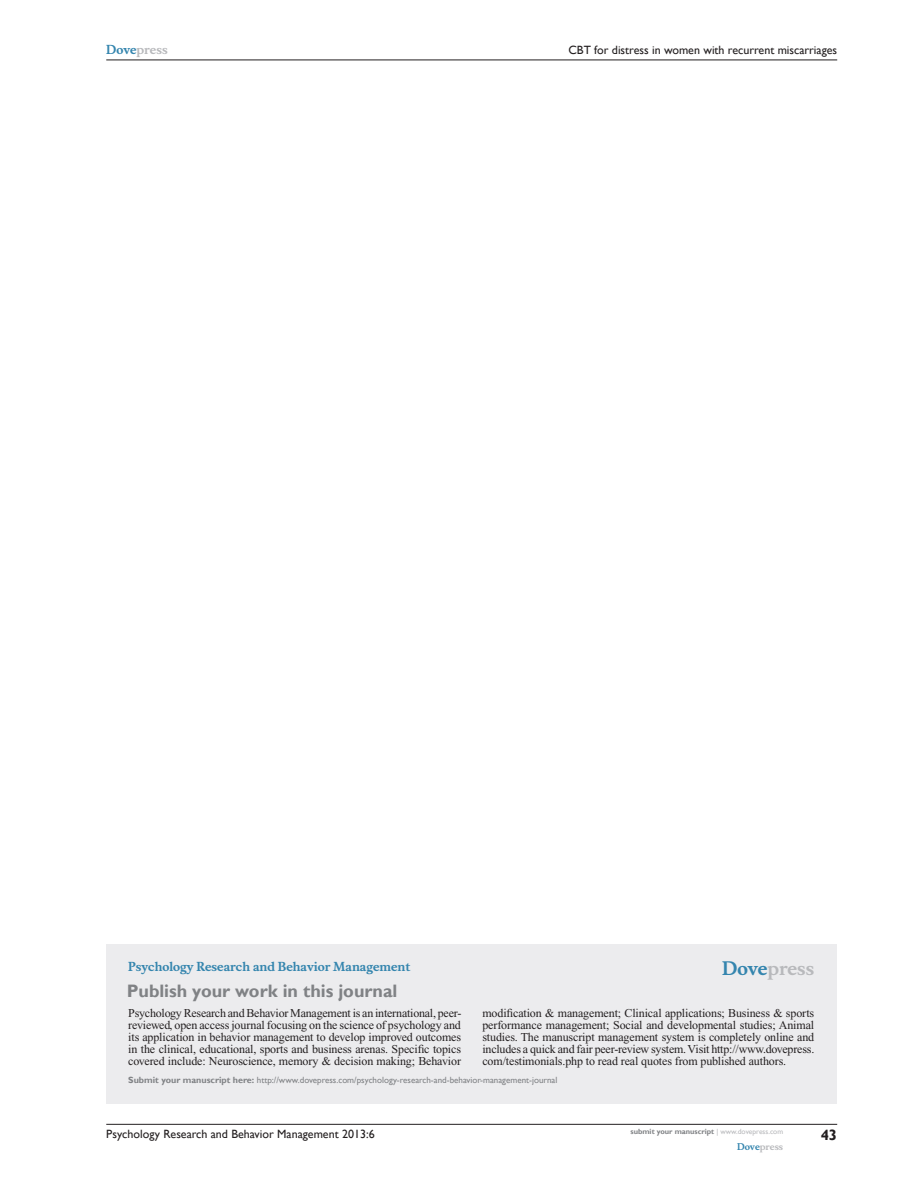
<style>
.page{position:relative;width:918px;height:1188px;background:#fff}
.page>*{position:absolute;margin:0;border:0;box-sizing:border-box;transform-origin:0 0}
.PromBx-H1{font:700 18px "Gill Sans";color:#808285}
.PromBx-Brand{font:700 18px "Musee";color:#b8b9bc}
.t1{font:700 15px "Gill Sans";color:#231f20}
.PromBx-Tx{font:12px/12px "Times New Roman";letter-spacing:-.01em;color:#231f20;text-align:justify}
.RunH-R{font:12px "Gill Sans";color:#231f20}
.PromBx-JrnlName{font:700 12px "Musee";color:#3485ae}
.t2{font:700 12px "Musee";color:#b8b9bc}
.PromBx-SubmitMssWebA{font:9px "Gill Sans";color:#808285}
.t3{font:700 9px "Musee";color:#b8b9bc}
.t4{font:700 7.5px "Gill Sans";color:#808285}
.s1{color:#3485ae}
.s2{font-weight:700}
.s3{font-weight:400;color:#b8b9bc}
</style>
<div class="page">
<div style="left:106px;top:944px;width:731px;height:159px;background:#ececee"></div>
<hr style="left:106px;top:1124px;width:731px;height:1px;background:#231f20">
<hr style="left:106px;top:60px;width:731px;height:1px;background:#231f20">
<p class="t2" style="left:106px;top:43px;width:63px"><span class="s1">Dove</span>press</p>
<p class="RunH-R" style="left:568px;top:43px;width:270px">CBT for distress in women with recurrent miscarriages</p>
<p class="PromBx-JrnlName" style="left:128px;top:959px;width:284px">Psychology Research and Behavior Management</p>
<p class="PromBx-H1" style="left:127px;top:980px;width:272px">Publish your work in this journal</p>
<p class="PromBx-Brand" style="left:722px;top:958px;width:94px"><span class="s1">Dove</span>press</p>
<p class="PromBx-Tx" style="left:128px;top:1007px;width:335px">Psychology Research and Behavior Management is an international, peer&shy;reviewed, open access journal focusing on the science of psychology and its application in behavior management to develop improved outcomes in the clinical, educational, sports and business arenas. Specific topics covered include: Neuroscience, memory &amp; decision making; Behavior</p>
<p class="PromBx-Tx" style="left:482px;top:1007px;width:333px">modification &amp; management; Clinical applications; Business &amp; sports performance management; Social and developmental studies; Animal studies. The manuscript management system is completely online and includes a quick and fair peer-review system. Visit http://www.dovepress. com/testimonials.php to read real quotes from published authors.</p>
<p class="PromBx-SubmitMssWebA" style="left:128px;top:1075px;width:431px"><span class="s2">Submit your manuscript here:</span> http://www.dovepress.com/psychology-research-and-behavior-management-journal</p>
<p class="RunH-R" style="left:106px;top:1127px;width:270px">Psychology Research and Behavior Management 2013:6</p>
<p class="t4" style="left:631px;top:1127px;width:154px">submit your manuscript <span class="s3">| www.dovepress.com</span></p>
<p class="t3" style="left:737px;top:1141px;width:48px"><span class="s1">Dove</span>press</p>
<p class="t1" style="left:821px;top:1126px;width:18px">43</p>
</div>
